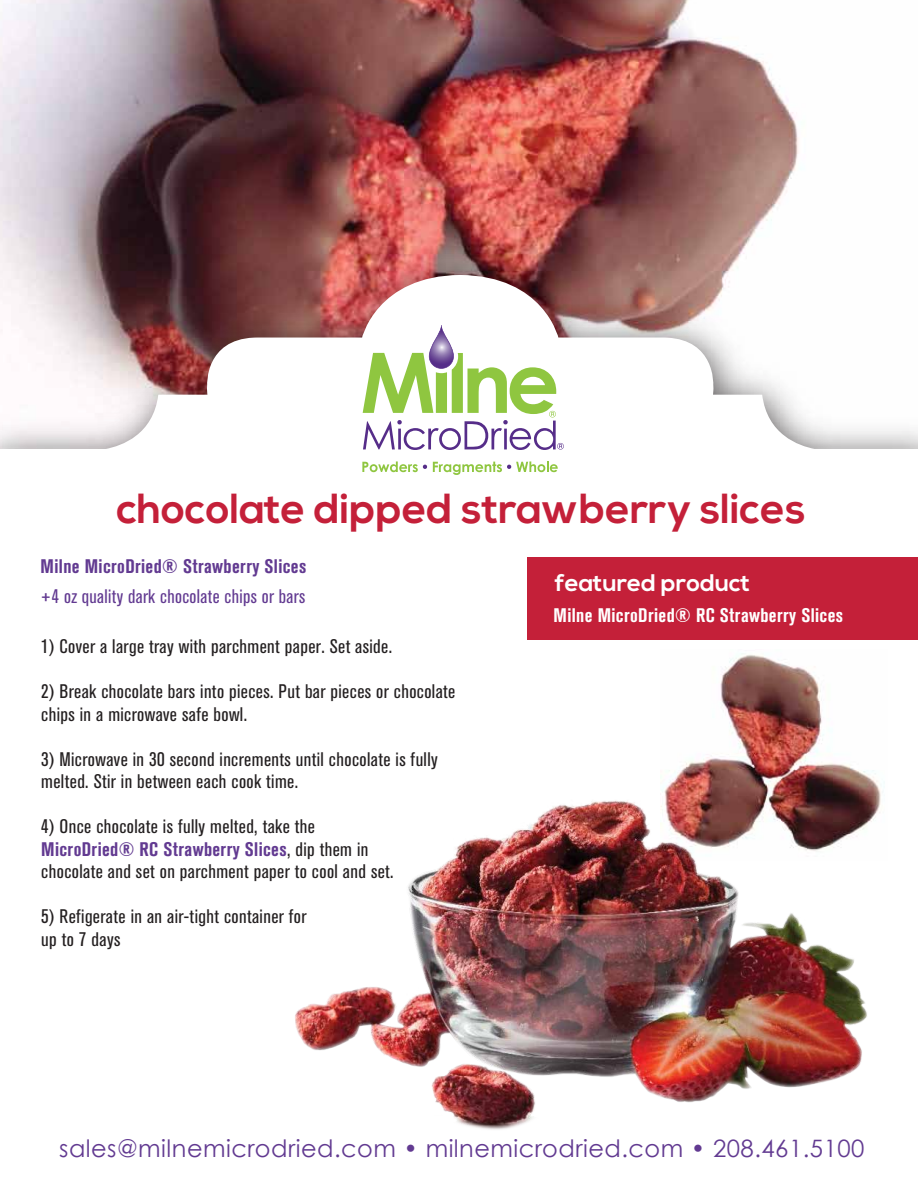
<style>
.page{position:relative;width:918px;height:1188px;background:#fff}
.page>*{position:absolute;margin:0;border:0;box-sizing:border-box;transform-origin:0 0}
.t1{font:700 42px "Nexa";color:#c42039}
.t2{font:24px "Century Gothic";letter-spacing:.02em;color:#623a91}
.t3{font:700 24px "Nexa";color:#fff}
.t4{font:condensed 19.5px/22.5px "Akzidenz Grotesk BQ";letter-spacing:.02em;color:#231f20}
.t5{font:condensed 19.5px "Akzidenz Grotesk BQ";letter-spacing:.02em;color:#623a91}
.t6{font:700 condensed 19.5px "Akzidenz Grotesk BQ";letter-spacing:.02em;color:#fff}
.t7{font:700 condensed 19.5px "Akzidenz Grotesk BQ";letter-spacing:.02em;color:#623a91}
.s1{font-weight:700;color:#623a91}
</style>
<div class="page">
<img style="left:0;top:0;width:799px;height:232px">
<img style="left:0;top:232px;width:755px;height:43px">
<svg style="left:0;top:275px;width:918px;height:283px"></svg>
<svg style="left:363px;top:325px;width:201px;height:125px"></svg>
<svg style="left:362px;top:461px;width:65px;height:11px"></svg>
<svg style="left:433px;top:461px;width:125px;height:14px"></svg>
<div style="left:527px;top:558px;width:391px;height:82px;background:#c42039"></div>
<img style="left:720px;top:653px;width:104px;height:94px">
<img style="left:295px;top:747px;width:590px;height:383px">
<h1 class="t1" style="left:117px;top:484px;width:691px">chocolate dipped strawberry slices</h1>
<p class="t7" style="left:41px;top:555px;width:267px">Milne MicroDried® Strawberry Slices</p>
<p class="t5" style="left:41px;top:586px;width:266px">+4 oz quality dark chocolate chips or bars</p>
<p class="t4" style="left:41px;top:635px;width:352px">1) Cover a large tray with parchment paper. Set aside.</p>
<p class="t4" style="left:41px;top:680px;width:416px">2) Break chocolate bars into pieces. Put bar pieces or chocolate chips in a microwave safe bowl.</p>
<p class="t4" style="left:41px;top:748px;width:398px">3) Microwave in 30 second increments until chocolate is fully melted. Stir in between each cook time.</p>
<p class="t4" style="left:41px;top:815px;width:354px">4) Once chocolate is fully melted, take the<br><span class="s1">MicroDried® RC Strawberry Slices</span>, dip them in chocolate and set on parchment paper to cool and set.</p>
<p class="t4" style="left:41px;top:905px;width:267px">5) Refigerate in an air-tight container for up to 7 days</p>
<p class="t3" style="left:555px;top:568px;width:197px">featured product</p>
<p class="t6" style="left:554px;top:604px;width:291px">Milne MicroDried® RC Strawberry Slices</p>
<p class="t2" style="left:59px;top:1133px;width:807px">sales@milnemicrodried.com • milnemicrodried.com • 208.461.5100</p>
</div>
